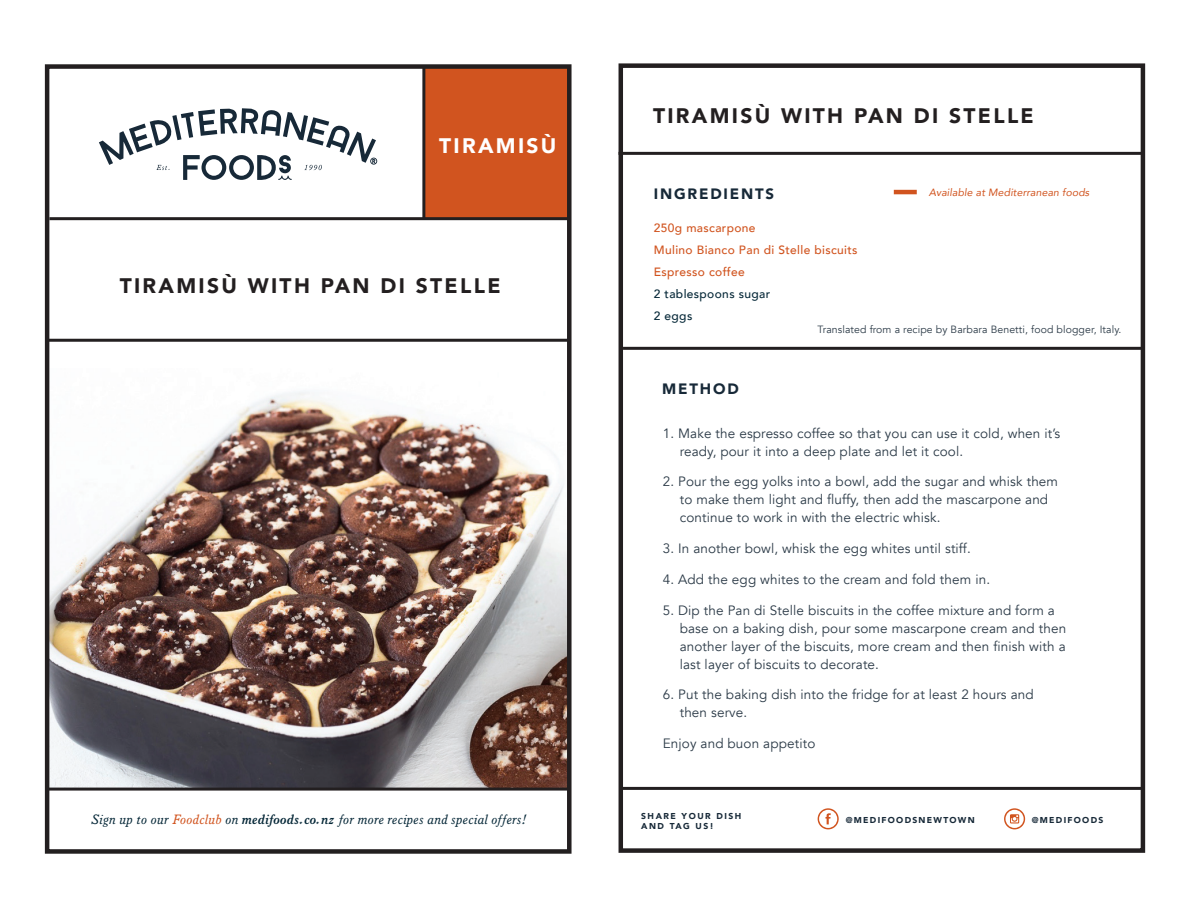
<style>
.page{position:relative;width:1188px;height:918px;background:#fff}
.page>*{position:absolute;margin:0;border:0;box-sizing:border-box;transform-origin:0 0}
.t1{font:900 21px "Avenir";letter-spacing:.11em;color:#231f20}
.t2{font:900 21px "Avenir";letter-spacing:.11em;color:#fff}
.t3{font:900 15px "Avenir";letter-spacing:.12em;color:#172938}
.t4{font:13.5px/18px "Avenir";letter-spacing:.01em;color:#2b3a47}
.t5{font:italic 13.5px "Italian Old Style";letter-spacing:.025em;color:#062838}
.t6{font:500 12px/22px "Avenir";letter-spacing:.03em;color:#d1541f}
.t7{font:500 12px/22px "Avenir";letter-spacing:.03em;color:#062838}
.t8{font:10.5px "Avenir";letter-spacing:.01em;color:#2b3a47}
.t9{font:italic 10.5px "Avenir";letter-spacing:.01em;color:#d1541f}
.t10{font:900 8.55px "Avenir";letter-spacing:.15em;color:#172938}
.t11{font:900 8.55px/10.2px "Avenir";letter-spacing:.18em;color:#172938}
.s1{color:#d1541f}
.s2{font-weight:700}
</style>
<div class="page">
<div style="left:425px;top:68px;width:145px;height:149px;background:#d1541f"></div>
<img style="left:50px;top:391px;width:517px;height:397px">
<div style="left:619px;top:63px;width:526px;height:790px;border:4px solid #231f20"></div>
<hr style="left:49px;top:217px;width:521px;height:3px;background:#231f20">
<hr style="left:45px;top:339px;width:524px;height:3px;background:#231f20">
<hr style="left:47px;top:788px;width:523px;height:3px;background:#231f20">
<hr style="left:422px;top:66px;width:3px;height:153px;background:#231f20">
<hr style="left:619px;top:152px;width:523px;height:3px;background:#231f20">
<hr style="left:623px;top:347px;width:520px;height:3px;background:#231f20">
<hr style="left:622px;top:787px;width:520px;height:3px;background:#231f20">
<svg style="left:99px;top:108px;width:278px;height:72px"></svg>
<hr style="left:894px;top:190px;width:23px;height:4px;background:#d1541f">
<svg style="left:1004px;top:808px;width:21px;height:21px"></svg>
<svg style="left:818px;top:808px;width:21px;height:21px"></svg>
<div style="left:45px;top:64px;width:527px;height:790px;border:4px solid #231f20"></div>
<h1 class="t2" style="left:439px;top:128px;width:119px">TIRAMISÙ</h1>
<h1 class="t1" style="left:120px;top:267px;width:382px">TIRAMISÙ WITH PAN DI STELLE</h1>
<p class="t5" style="left:91px;top:811px;width:437px">Sign up to our <span class="s1">Foodclub</span> on <span class="s2">medifoods.co.nz</span> for more recipes and special offers!</p>
<h1 class="t1" style="left:653px;top:98px;width:382px">TIRAMISÙ WITH PAN DI STELLE</h1>
<p class="t3" style="left:654px;top:181px;width:122px">INGREDIENTS</p>
<p class="t9" style="left:929px;top:186px;width:162px">Available at Mediterranean foods</p>
<p class="t6" style="left:654px;top:216px;width:205px">250g mascarpone<br>Mulino Bianco Pan di Stelle biscuits<br>Espresso coffee</p>
<p class="t7" style="left:654px;top:282px;width:118px">2 tablespoons sugar<br>2 eggs</p>
<p class="t8" style="left:818px;top:323px;width:305px">Translated from a recipe by Barbara Benetti, food blogger, Italy.</p>
<p class="t3" style="left:662px;top:376px;width:78px">METHOD</p>
<p class="t4" style="left:680px;top:424px;width:382px;text-indent:-17px">1. Make the espresso coffee so that you can use it cold, when it’s ready, pour it into a deep plate and let it cool.</p>
<p class="t4" style="left:680px;top:473px;width:380px;text-indent:-17px">2. Pour the egg yolks into a bowl, add the sugar and whisk them to make them light and fluffy, then add the mascarpone and continue to work in with the electric whisk.</p>
<p class="t4" style="left:663px;top:540px;width:310px">3. In another bowl, whisk the egg whites until stiff.</p>
<p class="t4" style="left:663px;top:570px;width:329px">4. Add the egg whites to the cream and fold them in.</p>
<p class="t4" style="left:680px;top:601px;width:388px;text-indent:-17px">5. Dip the Pan di Stelle biscuits in the coffee mixture and form a base on a baking dish, pour some mascarpone cream and then another layer of the biscuits, more cream and then finish with a last layer of biscuits to decorate.</p>
<p class="t4" style="left:680px;top:686px;width:356px;text-indent:-17px">6. Put the baking dish into the fridge for at least 2 hours and then serve.</p>
<p class="t4" style="left:663px;top:735px;width:154px">Enjoy and buon appetito</p>
<p class="t11" style="left:641px;top:811px;width:102px">SHARE YOUR DISH<br>AND TAG US!</p>
<p class="t10" style="left:846px;top:813px;width:130px">@MEDIFOODSNEWTOWN</p>
<p class="t10" style="left:1032px;top:813px;width:73px">@MEDIFOODS</p>
</div>
